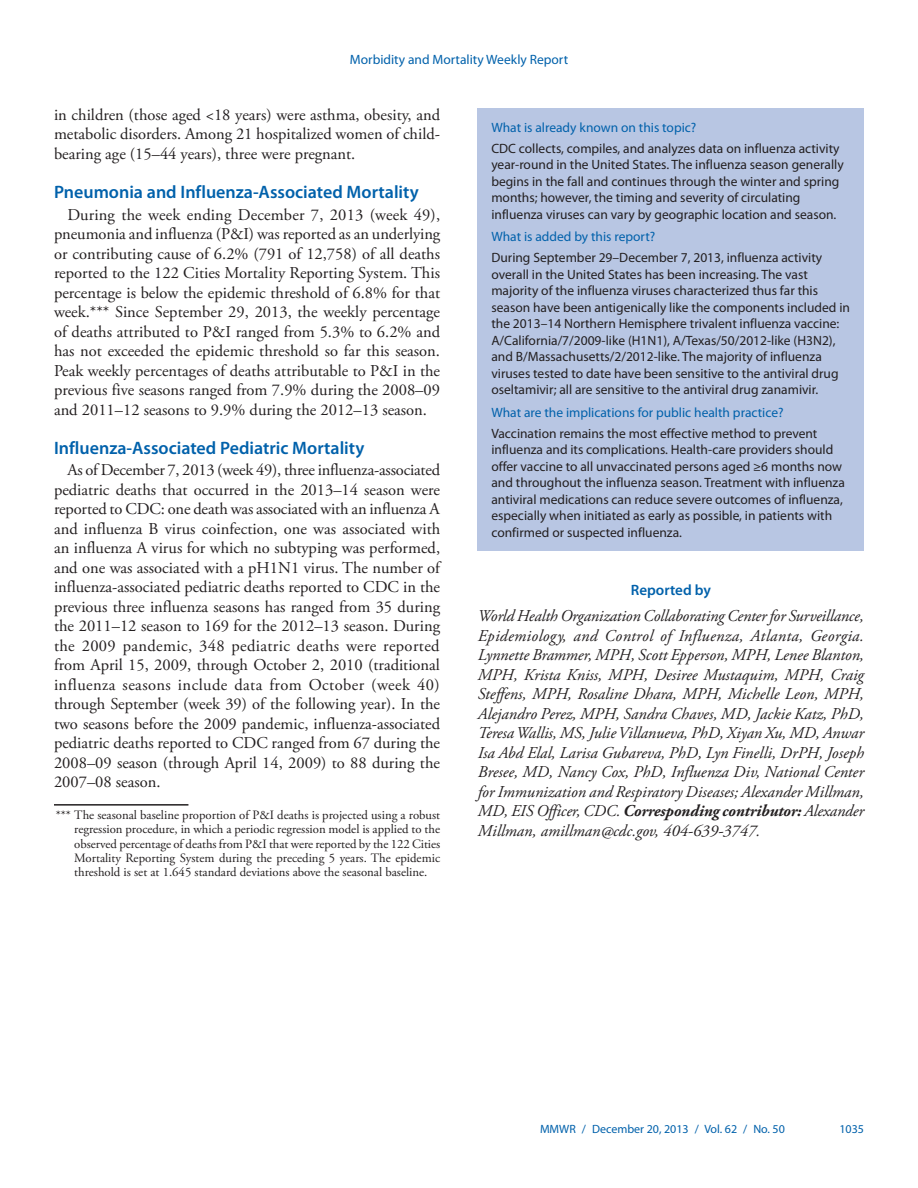
<style>
.page{position:relative;width:918px;height:1188px;background:#fff}
.page>*{position:absolute;margin:0;border:0;box-sizing:border-box;transform-origin:0 0}
.headline2{font:600 18px "Myriad Pro";color:#0161ab}
.body_copy{font:16.5px/19.5px "Adobe Garamond Pro";color:#231f20;text-align:justify}
.reported_by_text{font:italic 16.5px/19.5px "Adobe Garamond Pro";color:#231f20;text-align:justify}
.headline3{font:600 15px "Myriad Pro";color:#0161ab}
.fb_answer{font:13.5px/16.5px "Myriad Pro";color:#231f20}
.fb_question{font:13.5px "Myriad Pro";color:#0161ab}
.footnote_w_rule_text{font:12.75px/14.2px "Adobe Garamond Pro";color:#231f20;text-align:justify}
.t1{font:12px "Myriad Pro";color:#0161ab}
.s1{font-weight:700}
</style>
<div class="page">
<hr style="left:54px;top:804px;width:134px;height:2px;background:#231f20">
<div style="left:478px;top:108px;width:386px;height:442px;background:#b8c6e3"></div>
<p class="fb_question" style="left:350px;top:51px;width:220px">Morbidity and Mortality Weekly Report</p>
<p class="body_copy" style="left:54px;top:106px;width:388px">in children (those aged &lt;18 years) were asthma, obesity, and metabolic disorders. Among 21 hospitalized women of child&shy;bearing age (15–44 years), three were pregnant.</p>
<p class="headline2" style="left:54px;top:180px;width:366px">Pneumonia and Influenza-Associated Mortality</p>
<p class="body_copy" style="left:54px;top:205px;width:388px;text-indent:13px">During the week ending December 7, 2013 (week 49), pneumonia and influenza (P&amp;I) was reported as an underlying or contributing cause of 6.2% (791 of 12,758) of all deaths reported to the 122 Cities Mortality Reporting System. This percentage is below the epidemic threshold of 6.8% for that week.*** Since September 29, 2013, the weekly percentage of deaths attributed to P&amp;I ranged from 5.3% to 6.2% and has not exceeded the epidemic threshold so far this season.<br>Peak weekly percentages of deaths attributable to P&amp;I in the previous five seasons ranged from 7.9% during the 2008–09 and 2011–12 seasons to 9.9% during the 2012–13 season.</p>
<p class="headline2" style="left:54px;top:436px;width:312px">Influenza-Associated Pediatric Mortality</p>
<p class="body_copy" style="left:54px;top:461px;width:388px;text-indent:13px">As of December 7, 2013 (week 49), three influenza-associated pediatric deaths that occurred in the 2013–14 season were reported to CDC: one death was associated with an influenza A and influenza B virus coinfection, one was associated with an influenza A virus for which no subtyping was performed, and one was associated with a pH1N1 virus. The number of influenza-associated pediatric deaths reported to CDC in the previous three influenza seasons has ranged from 35 during the 2011–12 season to 169 for the 2012–13 season. During the 2009 pandemic, 348 pediatric deaths were reported from April 15, 2009, through October 2, 2010 (traditional influenza seasons include data from October (week 40) through September (week 39) of the following year). In the two seasons before the 2009 pandemic, influenza-associated pediatric deaths reported to CDC ranged from 67 during the 2008–09 season (through April 14, 2009) to 88 during the 2007–08 season.</p>
<p class="footnote_w_rule_text" style="left:74px;top:809px;width:368px;text-indent:-18px">*** The seasonal baseline proportion of P&amp;I deaths is projected using a robust regression procedure, in which a periodic regression model is applied to the observed percentage of deaths from P&amp;I that were reported by the 122 Cities Mortality Reporting System during the preceding 5 years. The epidemic threshold is set at 1.645 standard deviations above the seasonal baseline.</p>
<p class="fb_question" style="left:491px;top:119px;width:206px">What is already known on this topic?</p>
<p class="fb_answer" style="left:491px;top:140px;width:354px">CDC collects, compiles, and analyzes data on influenza activity year-round in the United States. The influenza season generally begins in the fall and continues through the winter and spring months; however, the timing and severity of circulating influenza viruses can vary by geographic location and season.</p>
<p class="fb_question" style="left:491px;top:228px;width:165px">What is added by this report?</p>
<p class="fb_answer" style="left:491px;top:249px;width:360px">During September 29–December 7, 2013, influenza activity overall in the United States has been increasing. The vast majority of the influenza viruses characterized thus far this season have been antigenically like the components included in the 2013–14 Northern Hemisphere trivalent influenza vaccine:<br>A/California/7/2009-like (H1N1), A/Texas/50/2012-like (H3N2), and B/Massachusetts/2/2012-like. The majority of influenza viruses tested to date have been sensitive to the antiviral drug oseltamivir; all are sensitive to the antiviral drug zanamivir.</p>
<p class="fb_question" style="left:491px;top:404px;width:294px">What are the implications for public health practice?</p>
<p class="fb_answer" style="left:491px;top:425px;width:355px">Vaccination remains the most effective method to prevent influenza and its complications. Health-care providers should offer vaccine to all unvaccinated persons aged ≥6 months now and throughout the influenza season. Treatment with influenza antiviral medications can reduce severe outcomes of influenza, especially when initiated as early as possible, in patients with confirmed or suspected influenza.</p>
<p class="headline3" style="left:631px;top:581px;width:82px">Reported by</p>
<p class="reported_by_text" style="left:478px;top:607px;width:388px">World Health Organization Collaborating Center for Surveillance, Epidemiology, and Control of Influenza, Atlanta, Georgia.<br>Lynnette Brammer, MPH, Scott Epperson, MPH, Lenee Blanton, MPH, Krista Kniss, MPH, Desiree Mustaquim, MPH, Craig Steffens, MPH, Rosaline Dhara, MPH, Michelle Leon, MPH, Alejandro Perez, MPH, Sandra Chaves, MD, Jackie Katz, PhD, Teresa Wallis, MS, Julie Villanueva, PhD, Xiyan Xu, MD, Anwar Isa Abd Elal, Larisa Gubareva, PhD, Lyn Finelli, DrPH, Joseph Bresee, MD, Nancy Cox, PhD, Influenza Div, National Center for Immunization and Respiratory Diseases; Alexander Millman, MD, EIS Officer, CDC. <span class="s1">Corresponding contributor:</span> Alexander Millman, amillman@cdc.gov, 404-639-3747.</p>
<p class="t1" style="left:540px;top:1121px;width:246px">MMWR / December 20, 2013 / Vol. 62 / No. 50</p>
<p class="t1" style="left:839px;top:1121px;width:26px">1035</p>
</div>
